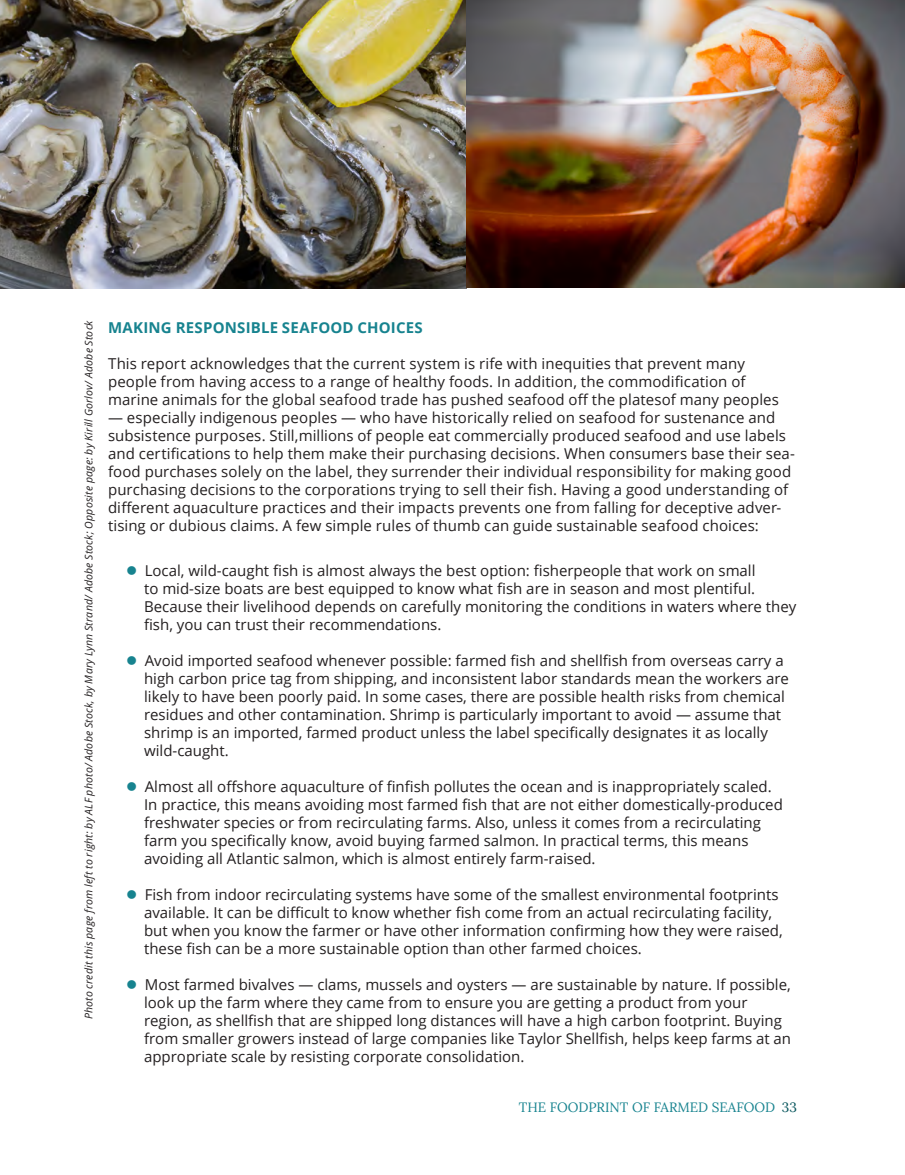
<style>
.page{position:relative;width:905px;height:1175px;background:#fff}
.page>*{position:absolute;margin:0;border:0;box-sizing:border-box;transform-origin:0 0}
.Body_Copy{font:15px/18px "Open Sans";color:#231f20}
.Header_h3{font:700 15px "Open Sans";letter-spacing:.01em;color:#17838f}
.t1{font:13.5px "Lora";color:#17838f}
.Body_Copy-2{font:italic 10.5px "Open Sans";letter-spacing:.02em;color:#231f20}
.s1{color:#17838f}
.s2{color:#05545b}
</style>
<div class="page">
<img style="left:0;top:0;width:904px;height:288px">
<p class="Body_Copy-2" style="left:81px;top:1019px;width:700px;rotate:-90deg">Photo credit this page from left to right: by ALF photo/ Adobe Stock, by Mary Lynn Strand/ Adobe Stock; Opposite page: by Kirill Gorlov/ Adobe Stock</p>
<p class="Header_h3" style="left:108px;top:317px;width:316px">MAKING RESPONSIBLE SEAFOOD CHOICES</p>
<p class="Body_Copy" style="left:108px;top:354px;width:672px">This report acknowledges that the current system is rife with inequities that prevent many people from having access to a range of healthy foods. In addition, the commodification of marine animals for the global seafood trade has pushed seafood off the platesof many peoples</p>
<p class="Body_Copy" style="left:108px;top:408px;width:688px">— especially indigenous peoples — who have historically relied on seafood for sustenance and subsistence purposes. Still,millions of people eat commercially produced seafood and use labels and certifications to help them make their purchasing decisions. When consumers base their sea&shy;food purchases solely on the label, they surrender their individual responsibility for making good purchasing decisions to the corporations trying to sell their fish. Having a good understanding of different aquaculture practices and their impacts prevents one from falling for deceptive adver&shy;tising or dubious claims. A few simple rules of thumb can guide sustainable seafood choices:</p>
<p class="Body_Copy" style="left:144px;top:561px;width:654px;text-indent:-18px"><span class="s1">●</span> Local, wild-caught fish is almost always the best option: fisherpeople that work on small<br>to mid-size boats are best equipped to know what fish are in season and most plentiful.<br>Because their livelihood depends on carefully monitoring the conditions in waters where they fish, you can trust their recommendations.</p>
<p class="Body_Copy" style="left:144px;top:651px;width:646px;text-indent:-18px"><span class="s1">●</span> Avoid imported seafood whenever possible: farmed fish and shellfish from overseas carry a high carbon price tag from shipping, and inconsistent labor standards mean the workers are likely to have been poorly paid. In some cases, there are possible health risks from chemical residues and other contamination. Shrimp is particularly important to avoid — assume that shrimp is an imported, farmed product unless the label specifically designates it as locally wild-caught.</p>
<p class="Body_Copy" style="left:144px;top:777px;width:640px;text-indent:-18px"><span class="s1">●</span> Almost all offshore aquaculture of finfish pollutes the ocean and is inappropriately scaled.<br>In practice, this means avoiding most farmed fish that are not either domestically-produced freshwater species or from recirculating farms. Also, unless it comes from a recirculating farm you specifically know, avoid buying farmed salmon. In practical terms, this means avoiding all Atlantic salmon, which is almost entirely farm-raised.</p>
<p class="Body_Copy" style="left:144px;top:885px;width:640px;text-indent:-18px"><span class="s1">●</span> Fish from indoor recirculating systems have some of the smallest environmental footprints available. It can be difficult to know whether fish come from an actual recirculating facility, but when you know the farmer or have other information confirming how they were raised, these fish can be a more sustainable option than other farmed choices.</p>
<p class="Body_Copy" style="left:144px;top:975px;width:648px;text-indent:-18px"><span class="s1">●</span> Most farmed bivalves — clams, mussels and oysters — are sustainable by nature. If possible, look up the farm where they came from to ensure you are getting a product from your region, as shellfish that are shipped long distances will have a high carbon footprint. Buying from smaller growers instead of large companies like Taylor Shellfish, helps keep farms at an appropriate scale by resisting corporate consolidation.</p>
<p class="t1" style="left:519px;top:1097px;width:279px">THE FOODPRINT OF FARMED SEAFOOD <span class="s2">33</span></p>
</div>
